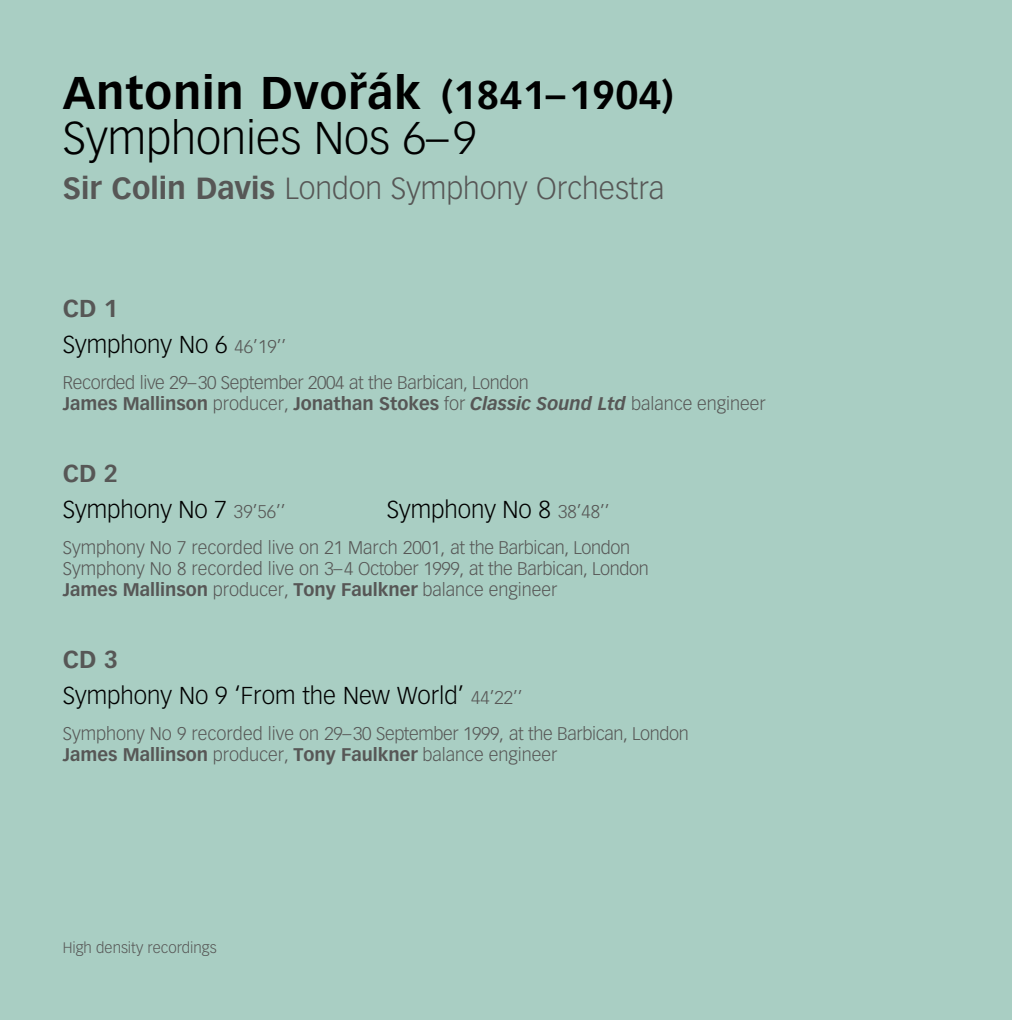
<style>
.page{position:relative;width:1012px;height:1020px;background:#fff}
.page>*{position:absolute;margin:0;border:0;box-sizing:border-box;transform-origin:0 0}
.t1{font:300 45px/45px "Vectora LT Pro";color:#000}
.t2{font:300 30px "Vectora LT Pro";color:#575756}
.t3{font:300 24px/36px "Vectora LT Pro";color:#000}
.t4{font:300 18px/21px "Vectora LT Pro";letter-spacing:-.02em;color:#575756}
.t5{font:300 18px/21px "Vectora LT Pro";color:#575756}
.t6{font:300 15px "Vectora LT Pro";color:#575756}
.s1{font-weight:700}
.s2{font-weight:700;font-size:39px}
.s3{font-weight:700;color:#575756}
.s4{font-size:18px;color:#575756}
.s5{font-weight:700;font-style:italic}
</style>
<div class="page">
<div style="left:0;top:0;width:1012px;height:1019px;background:#a9cec3"></div>
<h1 class="t1" style="left:63px;top:76px;width:613px"><span class="s1">Antonin Dvořák</span> <span class="s2">(1841–1904)<br></span>Symphonies Nos 6–9</h1>
<h2 class="t2" style="left:63px;top:178px;width:603px"><span class="s1">Sir Colin Davis</span> London Symphony Orchestra</h2>
<h3 class="t3" style="left:63px;top:293px;width:225px"><span class="s3">CD 1<br></span>Symphony No 6 <span class="s4">46’19’’</span></h3>
<p class="t4" style="left:63px;top:374px;width:704px">Recorded live 29–30 September 2004 at the Barbican, London<br><span class="s1">James Mallinson</span> producer, <span class="s1">Jonathan Stokes</span> for <span class="s5">Classic Sound Ltd</span> balance engineer</p>
<h3 class="t3" style="left:63px;top:458px;width:224px"><span class="s3">CD 2<br></span>Symphony No 7 <span class="s4">39’56’’</span></h3>
<h3 class="t3" style="left:387px;top:494px;width:224px">Symphony No 8 <span class="s4">38’48’’</span></h3>
<p class="t5" style="left:63px;top:539px;width:587px">Symphony No 7 recorded live on 21 March 2001, at the Barbican, London<br>Symphony No 8 recorded live on 3–4 October 1999, at the Barbican, London<br><span class="s1">James Mallinson</span> producer, <span class="s1">Tony Faulkner</span> balance engineer</p>
<h3 class="t3" style="left:63px;top:644px;width:461px"><span class="s3">CD 3<br></span>Symphony No 9 ‘From the New World’ <span class="s4">44’22’’</span></h3>
<p class="t4" style="left:63px;top:725px;width:627px">Symphony No 9 recorded live on 29–30 September 1999, at the Barbican, London<br><span class="s1">James Mallinson</span> producer, <span class="s1">Tony Faulkner</span> balance engineer</p>
<p class="t6" style="left:63px;top:941px;width:155px">High density recordings</p>
</div>
